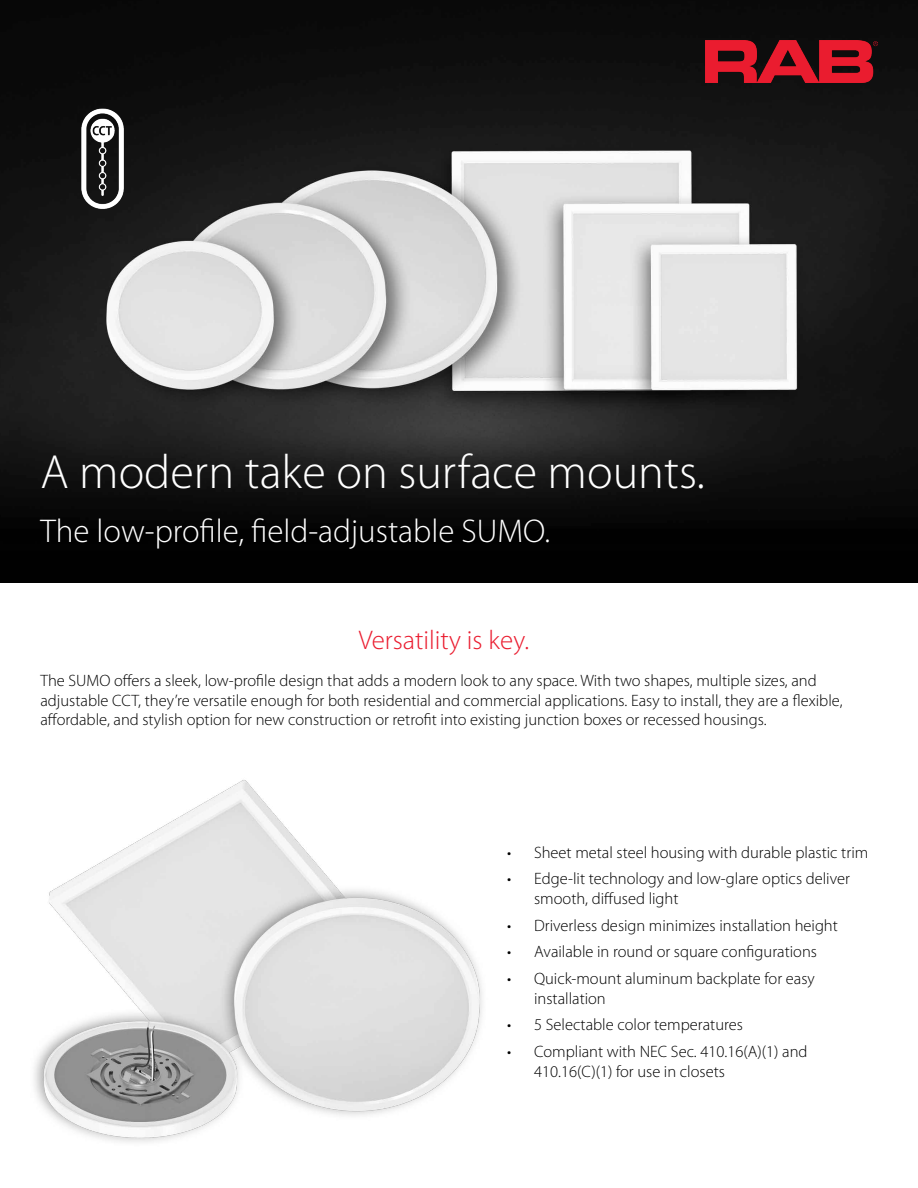
<style>
.page{position:relative;width:918px;height:1188px;background:#fff}
.page>*{position:absolute;margin:0;border:0;box-sizing:border-box;transform-origin:0 0}
.t1{font:300 48.15px "Myriad Pro";color:#fff}
.t2{font:300 33px "Myriad Pro";color:#fff}
.t3{font:300 27px "Myriad Pro";color:#ea1c2f}
.t4{font:300 16.5px/19.8px "Myriad Pro";color:#000}
</style>
<div class="page">
<img style="left:0;top:0;width:918px;height:582px">
<img style="left:705px;top:40px;width:172px;height:42px">
<img style="left:81px;top:108px;width:43px;height:102px">
<img style="left:34px;top:780px;width:449px;height:362px">
<h1 class="t1" style="left:40px;top:445px;width:666px">A modern take on surface mounts.</h1>
<h2 class="t2" style="left:40px;top:513px;width:511px">The low-profile, field-adjustable SUMO.</h2>
<h3 class="t3" style="left:359px;top:625px;width:172px">Versatility is key.</h3>
<p class="t4" style="left:40px;top:671px;width:804px">The SUMO offers a sleek, low-profile design that adds a modern look to any space. With two shapes, multiple sizes, and adjustable CCT, they’re versatile enough for both residential and commercial applications. Easy to install, they are a flexible, affordable, and stylish option for new construction or retrofit into existing junction boxes or recessed housings.</p>
<p class="t4" style="left:507px;top:843px;width:363px">• Sheet metal steel housing with durable plastic trim</p>
<p class="t4" style="left:534px;top:869px;width:317px;text-indent:-27px">• Edge-lit technology and low-glare optics deliver smooth, diffused light</p>
<p class="t4" style="left:507px;top:916px;width:332px">• Driverless design minimizes installation height</p>
<p class="t4" style="left:507px;top:942px;width:311px">• Available in round or square configurations</p>
<p class="t4" style="left:534px;top:969px;width:282px;text-indent:-27px">• Quick-mount aluminum backplate for easy installation</p>
<p class="t4" style="left:507px;top:1015px;width:237px">• 5 Selectable color temperatures</p>
<p class="t4" style="left:534px;top:1042px;width:275px;text-indent:-27px">• Compliant with NEC Sec. 410.16(A)(1) and<br>410.16(C)(1) for use in closets</p>
</div>
